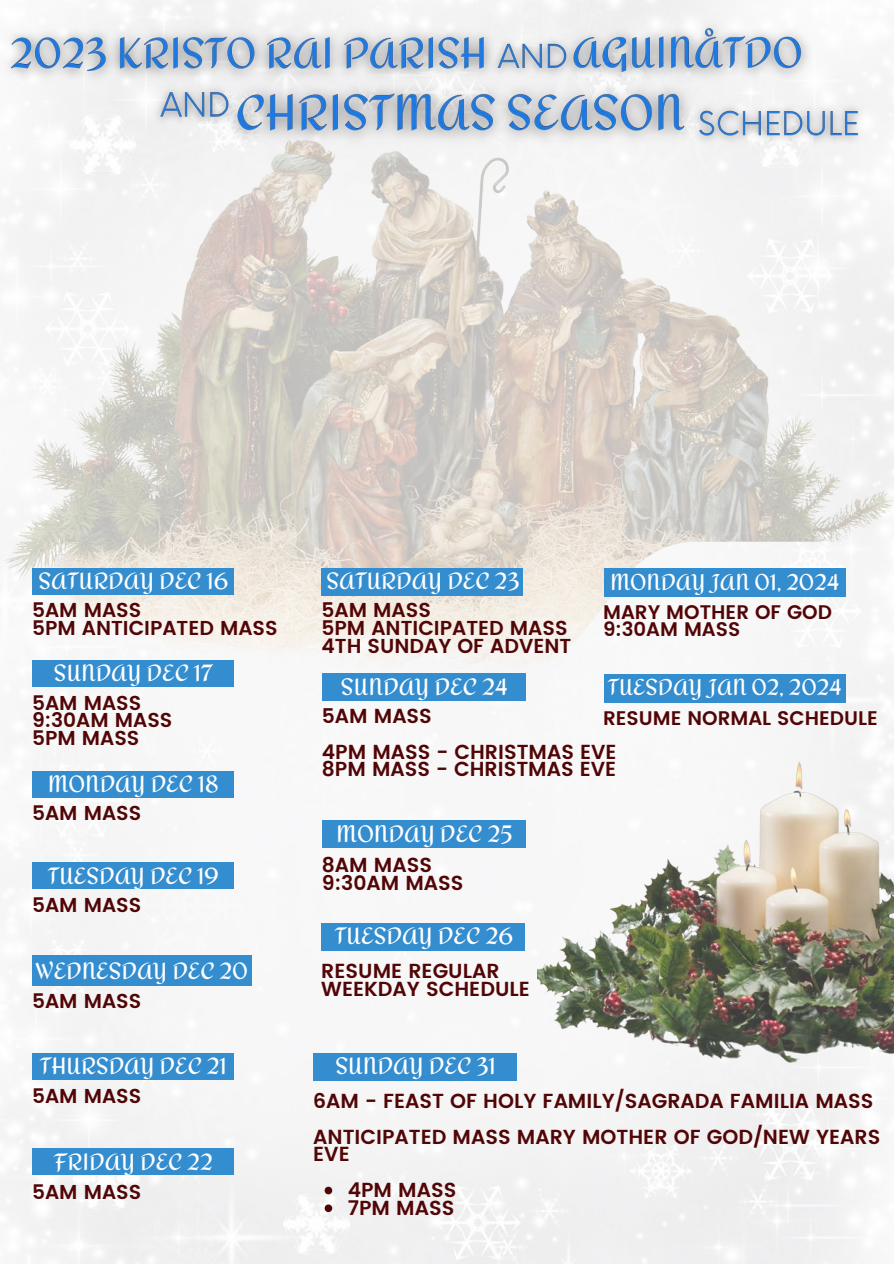
<style>
.page{position:relative;width:894px;height:1264px;background:#fff}
.page>*{position:absolute;margin:0;border:0;box-sizing:border-box;transform-origin:0 0}
.t1{font:23.7px "Redressed";color:#fff}
.t2{font:23.55px "Redressed";color:#fff}
.t3{font:23.4px "Redressed";color:#fff}
.t4{font:22.8px "Redressed";color:#fff}
.t5{font:600 20.25px/17.7px "Poppins";color:#520506}
.t6{font:600 20.1px/17.7px "Poppins";color:#520506}
.t7{font:600 19.65px "Poppins";color:#520506}
</style>
<div class="page">
<div style="left:0;top:0;width:893px;height:1263px;background:#f6f6f6"></div>
<img style="left:0;top:67px;width:893px;height:602px">
<div style="left:32px;top:568px;width:201px;height:27px;background:#338dcf"></div>
<div style="left:32px;top:660px;width:201px;height:27px;background:#338dcf"></div>
<div style="left:32px;top:771px;width:201px;height:27px;background:#338dcf"></div>
<div style="left:32px;top:1148px;width:201px;height:27px;background:#338dcf"></div>
<div style="left:32px;top:1053px;width:201px;height:27px;background:#338dcf"></div>
<div style="left:32px;top:955px;width:219px;height:31px;background:#338dcf"></div>
<div style="left:32px;top:862px;width:201px;height:27px;background:#338dcf"></div>
<div style="left:321px;top:568px;width:202px;height:27px;background:#338dcf"></div>
<div style="left:322px;top:674px;width:203px;height:27px;background:#338dcf"></div>
<div style="left:322px;top:820px;width:203px;height:28px;background:#338dcf"></div>
<div style="left:321px;top:922px;width:203px;height:28px;background:#338dcf"></div>
<div style="left:313px;top:1053px;width:203px;height:27px;background:#338dcf"></div>
<div style="left:616px;top:674px;width:229px;height:28px;background:#338dcf"></div>
<div style="left:604px;top:674px;width:228px;height:28px;background:#338dcf"></div>
<div style="left:616px;top:568px;width:229px;height:28px;background:#338dcf"></div>
<div style="left:604px;top:568px;width:228px;height:28px;background:#338dcf"></div>
<img style="left:537px;top:756px;width:356px;height:334px">
<img style="left:0;top:19px;width:502px;height:72px">
<img style="left:706px;top:66px;width:167px;height:86px">
<img style="left:217px;top:73px;width:489px;height:80px">
<img style="left:147px;top:76px;width:96px;height:56px">
<img style="left:544px;top:12px;width:276px;height:81px">
<img style="left:483px;top:27px;width:97px;height:56px">
<svg style="left:324px;top:1186px;width:8px;height:8px"></svg>
<svg style="left:324px;top:1204px;width:8px;height:8px"></svg>
<p class="t3" style="left:39px;top:567px;width:191px">SATURDAY DEC 16</p>
<p class="t4" style="left:610px;top:568px;width:230px">MONDAY JAN 01, 2024</p>
<p class="t2" style="left:326px;top:567px;width:194px">SATURDAY DEC 23</p>
<p class="t6" style="left:321px;top:601px;width:111px">5AM MASS</p>
<p class="t6" style="left:321px;top:619px;width:251px">5PM ANTICIPATED MASS<br>4TH SUNDAY OF ADVENT</p>
<p class="t1" style="left:341px;top:673px;width:168px">SUNDAY DEC 24</p>
<p class="t6" style="left:32px;top:601px;width:111px">5AM MASS</p>
<p class="t6" style="left:32px;top:619px;width:247px">5PM ANTICIPATED MASS</p>
<p class="t7" style="left:603px;top:600px;width:230px">MARY MOTHER OF GOD</p>
<p class="t7" style="left:603px;top:617px;width:139px">9:30AM MASS</p>
<p class="t3" style="left:54px;top:659px;width:160px">SUNDAY DEC 17</p>
<p class="t4" style="left:607px;top:674px;width:235px">TUESDAY JAN 02, 2024</p>
<p class="t6" style="left:32px;top:694px;width:111px">5AM MASS</p>
<p class="t6" style="left:32px;top:711px;width:142px">9:30AM MASS</p>
<p class="t6" style="left:32px;top:729px;width:109px">5PM MASS</p>
<p class="t5" style="left:322px;top:707px;width:111px">5AM MASS</p>
<p class="t5" style="left:322px;top:742px;width:296px">4PM MASS - CHRISTMAS EVE</p>
<p class="t5" style="left:322px;top:760px;width:296px">8PM MASS - CHRISTMAS EVE</p>
<p class="t7" style="left:603px;top:707px;width:276px">RESUME NORMAL SCHEDULE</p>
<p class="t3" style="left:48px;top:770px;width:172px">MONDAY DEC 18</p>
<p class="t6" style="left:32px;top:804px;width:111px">5AM MASS</p>
<p class="t3" style="left:48px;top:861px;width:172px">TUESDAY DEC 19</p>
<p class="t6" style="left:32px;top:895px;width:111px">5AM MASS</p>
<p class="t3" style="left:35px;top:957px;width:214px">WEDNESDAY DEC 20</p>
<p class="t6" style="left:32px;top:992px;width:111px">5AM MASS</p>
<p class="t3" style="left:40px;top:1052px;width:188px">THURSDAY DEC 21</p>
<p class="t6" style="left:32px;top:1087px;width:111px">5AM MASS</p>
<p class="t3" style="left:54px;top:1147px;width:160px">FRIDAY DEC 22</p>
<p class="t6" style="left:32px;top:1182px;width:111px">5AM MASS</p>
<p class="t1" style="left:336px;top:820px;width:177px">MONDAY DEC 25</p>
<p class="t5" style="left:322px;top:856px;width:112px">8AM MASS</p>
<p class="t5" style="left:322px;top:873px;width:143px">9:30AM MASS</p>
<p class="t1" style="left:334px;top:922px;width:179px">TUESDAY DEC 26</p>
<p class="t5" style="left:321px;top:962px;width:210px">RESUME REGULAR<br>WEEKDAY SCHEDULE</p>
<p class="t1" style="left:335px;top:1052px;width:162px">SUNDAY DEC 31</p>
<p class="t5" style="left:313px;top:1092px;width:561px">6AM - FEAST OF HOLY FAMILY/SAGRADA FAMILIA MASS</p>
<p class="t5" style="left:313px;top:1127px;width:568px">ANTICIPATED MASS MARY MOTHER OF GOD/NEW YEARS<br>EVE</p>
<p class="t5" style="left:347px;top:1180px;width:110px">4PM MASS</p>
<p class="t5" style="left:347px;top:1198px;width:108px">7PM MASS</p>
</div>
